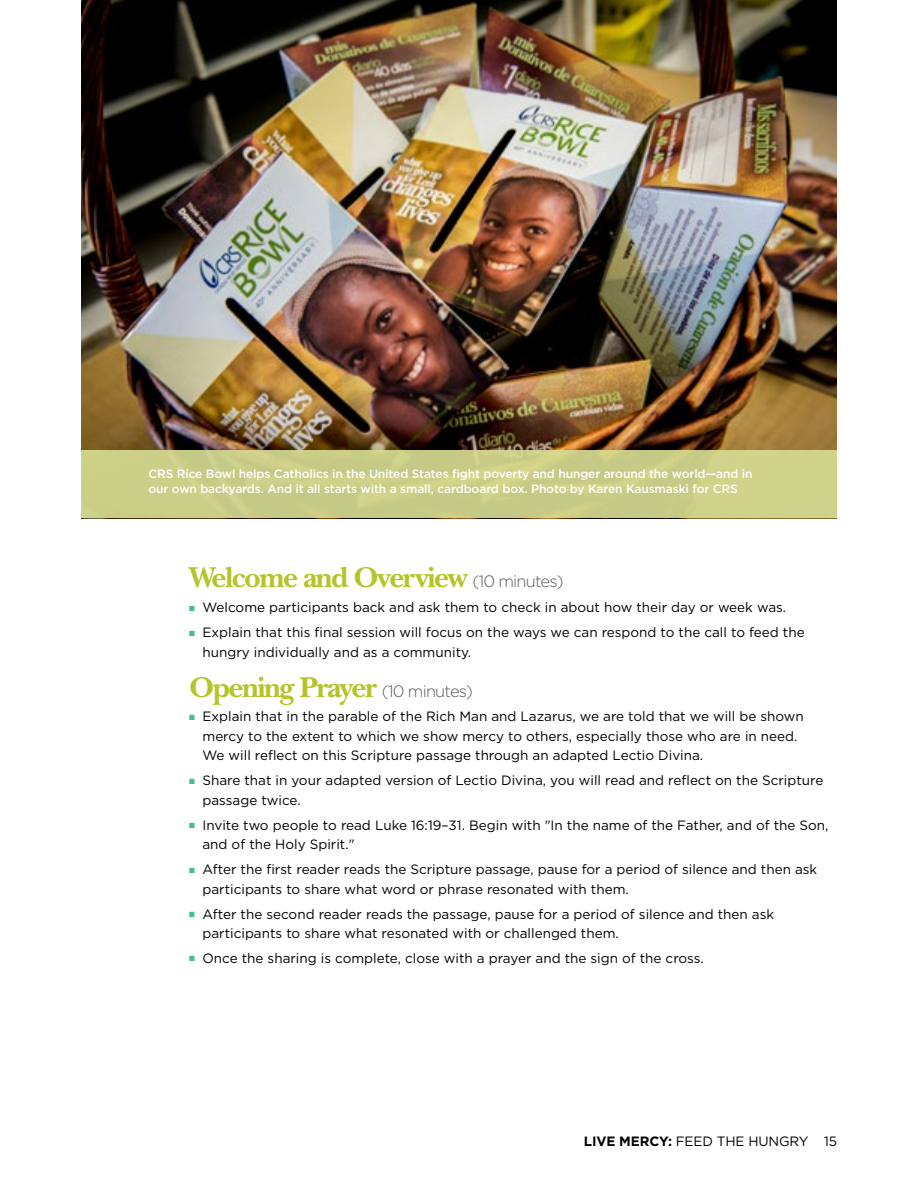
<style>
.page{position:relative;width:918px;height:1188px;background:#fff}
.page>*{position:absolute;margin:0;border:0;box-sizing:border-box;transform-origin:0 0}
.t1{font:700 30px "New Baskerville Std";letter-spacing:-.05em;color:#b5c428}
.t2{font:13.5px/19.5px "Gotham";color:#000}
.t3{font:500 12px/15px "Gotham";letter-spacing:-.01em;color:#fff}
.s1{font-family:"Gotham";font-weight:300;font-size:16.5px;color:#58595b}
.s2{color:#46bda1}
.s3{font-weight:700}
</style>
<div class="page">
<img style="left:81px;top:0;width:756px;height:451px">
<div style="left:81px;top:451px;width:756px;height:67px;background:#cbce87"></div>
<p class="t3" style="left:148px;top:466px;width:606px">CRS Rice Bowl helps Catholics in the United States fight poverty and hunger around the world—and in our own backyards. And it all starts with a small, cardboard box. Photo by Karen Kausmaski for CRS</p>
<h1 class="t1" style="left:189px;top:560px;width:376px">Welcome and Overview <span class="s1">(10 minutes)</span></h1>
<p class="t2" style="left:189px;top:598px;width:599px"><span class="s2">■</span> Welcome participants back and ask them to check in about how their day or week was.</p>
<p class="t2" style="left:202px;top:622px;width:604px;text-indent:-13px"><span class="s2">■</span> Explain that this final session will focus on the ways we can respond to the call to feed the hungry individually and as a community.</p>
<h1 class="t1" style="left:189px;top:669px;width:286px">Opening Prayer <span class="s1">(10 minutes)</span></h1>
<p class="t2" style="left:202px;top:707px;width:603px;text-indent:-13px"><span class="s2">■</span> Explain that in the parable of the Rich Man and Lazarus, we are told that we will be shown mercy to the extent to which we show mercy to others, especially those who are in need.<br>We will reflect on this Scripture passage through an adapted Lectio Divina.</p>
<p class="t2" style="left:202px;top:770px;width:622px;text-indent:-13px"><span class="s2">■</span> Share that in your adapted version of Lectio Divina, you will read and reflect on the Scripture passage twice.</p>
<p class="t2" style="left:202px;top:815px;width:628px;text-indent:-13px"><span class="s2">■</span> Invite two people to read Luke 16:19–31. Begin with "In the name of the Father, and of the Son, and of the Holy Spirit."</p>
<p class="t2" style="left:202px;top:859px;width:616px;text-indent:-13px"><span class="s2">■</span> After the first reader reads the Scripture passage, pause for a period of silence and then ask participants to share what word or phrase resonated with them.</p>
<p class="t2" style="left:202px;top:904px;width:573px;text-indent:-13px"><span class="s2">■</span> After the second reader reads the passage, pause for a period of silence and then ask participants to share what resonated with or challenged them.</p>
<p class="t2" style="left:189px;top:948px;width:516px"><span class="s2">■</span> Once the sharing is complete, close with a prayer and the sign of the cross.</p>
<p class="t2" style="left:584px;top:1131px;width:255px"><span class="s3">LIVE MERCY:</span> FEED THE HUNGRY 15</p>
</div>
